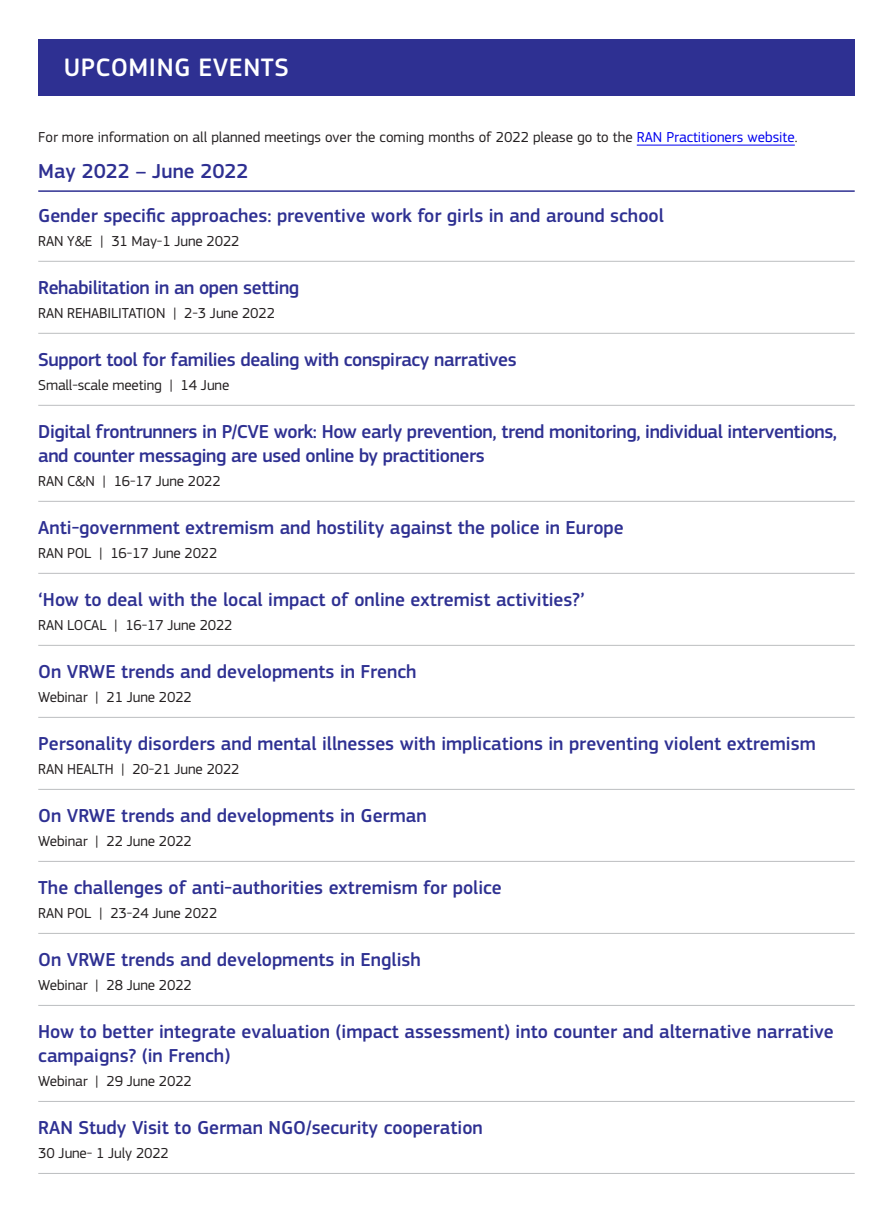
<style>
.page{position:relative;width:893px;height:1212px;background:#fff}
.page>*{position:absolute;margin:0;border:0;box-sizing:border-box;transform-origin:0 0}
.t1{font:500 26.25px "EC Square Sans Pro";letter-spacing:.02em;color:#fff}
.events_year{font:500 21px "EC Square Sans Pro";color:#2e3092}
.events_title{font:500 19.5px/24px "EC Square Sans Pro";color:#2e3092}
.events_title-2{font:500 19.5px/24px "EC Square Sans Pro";letter-spacing:-.02em;color:#2e3092}
.body_no_space_after{font:15px "EC Square Sans Pro";letter-spacing:-.01em;color:#231f20}
.body{font:15px "EC Square Sans Pro";color:#231f20}
.s1{color:#00e}
</style>
<div class="page">
<div style="left:38px;top:39px;width:817px;height:56px;background:#2e3092"></div>
<hr style="left:637px;top:145px;width:158px;height:1px;background:#00e">
<hr style="left:38px;top:190px;width:817px;height:2px;background:#2e3092">
<hr style="left:38px;top:261px;width:817px;height:1px;background:#bcbec0">
<hr style="left:38px;top:333px;width:817px;height:1px;background:#bcbec0">
<hr style="left:38px;top:405px;width:817px;height:1px;background:#bcbec0">
<hr style="left:38px;top:501px;width:817px;height:1px;background:#bcbec0">
<hr style="left:38px;top:573px;width:817px;height:1px;background:#bcbec0">
<hr style="left:38px;top:645px;width:817px;height:1px;background:#bcbec0">
<hr style="left:38px;top:717px;width:817px;height:1px;background:#bcbec0">
<hr style="left:38px;top:789px;width:817px;height:1px;background:#bcbec0">
<hr style="left:38px;top:861px;width:817px;height:1px;background:#bcbec0">
<hr style="left:38px;top:933px;width:817px;height:1px;background:#bcbec0">
<hr style="left:38px;top:1005px;width:817px;height:1px;background:#bcbec0">
<hr style="left:38px;top:1101px;width:817px;height:1px;background:#bcbec0">
<hr style="left:38px;top:1173px;width:817px;height:1px;background:#bcbec0">
<h2 class="t1" style="left:64px;top:52px;width:227px">UPCOMING EVENTS</h2>
<p class="body" style="left:38px;top:128px;width:761px">For more information on all planned meetings over the coming months of 2022 please go to the <span class="s1">RAN Practitioners website</span>.</p>
<h3 class="events_year" style="left:38px;top:158px;width:212px">May 2022 – June 2022</h3>
<h4 class="events_title" style="left:38px;top:204px;width:627px">Gender specific approaches: preventive work for girls in and around school</h4>
<p class="body_no_space_after" style="left:38px;top:232px;width:203px">RAN Y&amp;E | 31 May-1 June 2022</p>
<h4 class="events_title-2" style="left:38px;top:276px;width:262px">Rehabilitation in an open setting</h4>
<p class="body_no_space_after" style="left:38px;top:304px;width:238px">RAN REHABILITATION | 2-3 June 2022</p>
<h4 class="events_title-2" style="left:38px;top:348px;width:480px">Support tool for families dealing with conspiracy narratives</h4>
<p class="body_no_space_after" style="left:38px;top:376px;width:193px">Small-scale meeting | 14 June</p>
<h4 class="events_title-2" style="left:38px;top:420px;width:800px">Digital frontrunners in P/CVE work: How early prevention, trend monitoring, individual interventions, and counter messaging are used online by practitioners</h4>
<p class="body_no_space_after" style="left:38px;top:472px;width:184px">RAN C&amp;N | 16-17 June 2022</p>
<h4 class="events_title" style="left:38px;top:516px;width:587px">Anti-government extremism and hostility against the police in Europe</h4>
<p class="body_no_space_after" style="left:38px;top:544px;width:181px">RAN POL | 16-17 June 2022</p>
<h4 class="events_title" style="left:38px;top:588px;width:548px">‘How to deal with the local impact of online extremist activities?’</h4>
<p class="body_no_space_after" style="left:38px;top:616px;width:196px">RAN LOCAL | 16-17 June 2022</p>
<h4 class="events_title" style="left:38px;top:660px;width:380px">On VRWE trends and developments in French</h4>
<p class="body_no_space_after" style="left:38px;top:688px;width:155px">Webinar | 21 June 2022</p>
<h4 class="events_title" style="left:38px;top:732px;width:779px">Personality disorders and mental illnesses with implications in preventing violent extremism</h4>
<p class="body_no_space_after" style="left:38px;top:760px;width:203px">RAN HEALTH | 20-21 June 2022</p>
<h4 class="events_title" style="left:38px;top:804px;width:390px">On VRWE trends and developments in German</h4>
<p class="body_no_space_after" style="left:38px;top:832px;width:155px">Webinar | 22 June 2022</p>
<h4 class="events_title" style="left:38px;top:876px;width:465px">The challenges of anti-authorities extremism for police</h4>
<p class="body_no_space_after" style="left:38px;top:904px;width:181px">RAN POL | 23-24 June 2022</p>
<h4 class="events_title" style="left:38px;top:948px;width:384px">On VRWE trends and developments in English</h4>
<p class="body_no_space_after" style="left:38px;top:976px;width:155px">Webinar | 28 June 2022</p>
<h4 class="events_title" style="left:38px;top:1020px;width:797px">How to better integrate evaluation (impact assessment) into counter and alternative narrative campaigns? (in French)</h4>
<p class="body_no_space_after" style="left:38px;top:1072px;width:155px">Webinar | 29 June 2022</p>
<h4 class="events_title" style="left:38px;top:1116px;width:446px">RAN Study Visit to German NGO/security cooperation</h4>
<p class="body_no_space_after" style="left:38px;top:1144px;width:132px">30 June- 1 July 2022</p>
</div>
